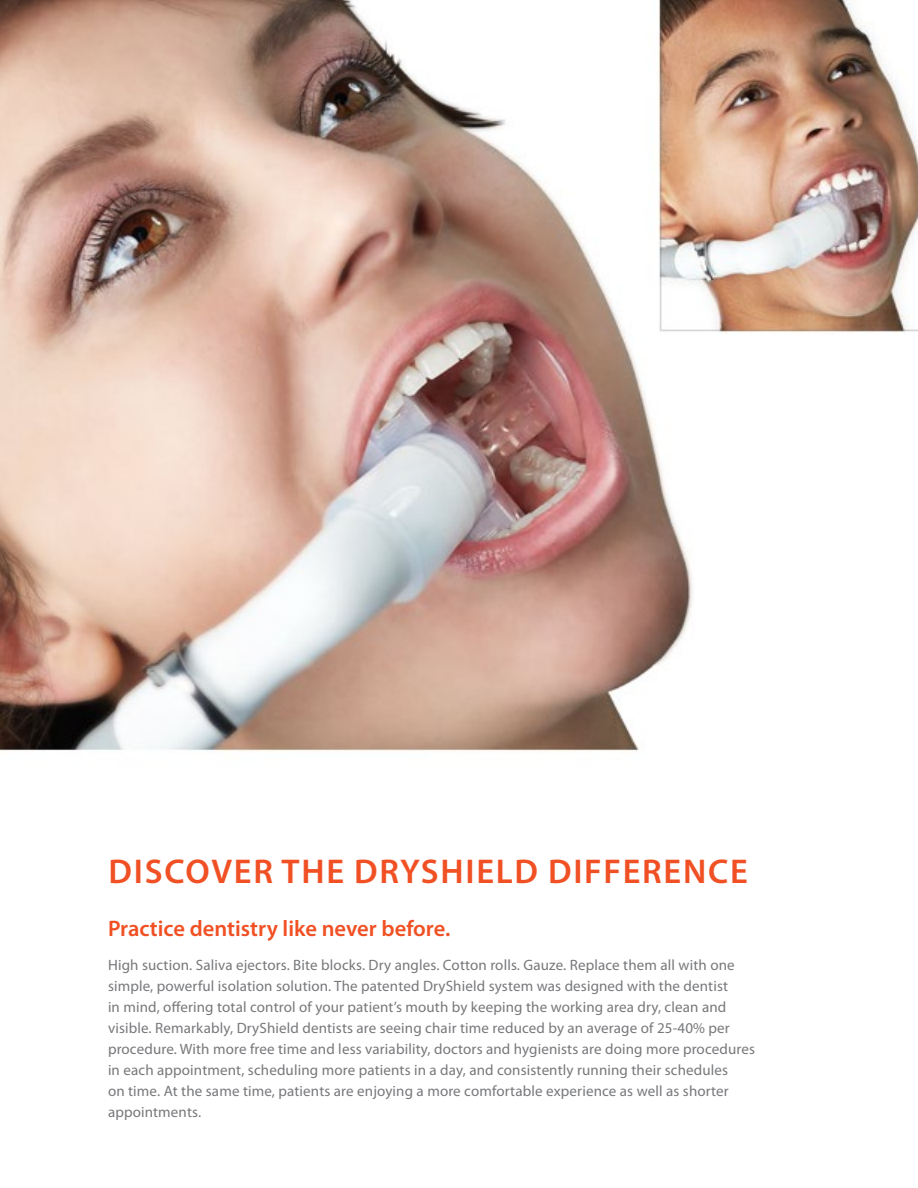
<style>
.page{position:relative;width:918px;height:1188px;background:#fff}
.page>*{position:absolute;margin:0;border:0;box-sizing:border-box;transform-origin:0 0}
.t1{font:600 34.5px "Myriad Pro";letter-spacing:.05em;color:#f05023}
.t2{font:600 22.5px "Myriad Pro";color:#f05023}
.t3{font:15px/21px "Myriad Pro";letter-spacing:.01em;color:#77787b}
</style>
<div class="page">
<img style="left:0;top:0;width:918px;height:752px">
<h1 class="t1" style="left:109px;top:852px;width:641px">DISCOVER THE DRYSHIELD DIFFERENCE</h1>
<h2 class="t2" style="left:108px;top:916px;width:344px">Practice dentistry like never before.</h2>
<p class="t3" style="left:108px;top:955px;width:648px">High suction. Saliva ejectors. Bite blocks. Dry angles. Cotton rolls. Gauze. Replace them all with one simple, powerful isolation solution. The patented DryShield system was designed with the dentist<br>in mind, offering total control of your patient’s mouth by keeping the working area dry, clean and visible. Remarkably, DryShield dentists are seeing chair time reduced by an average of 25-40% per procedure. With more free time and less variability, doctors and hygienists are doing more procedures in each appointment, scheduling more patients in a day, and consistently running their schedules<br>on time. At the same time, patients are enjoying a more comfortable experience as well as shorter appointments.</p>
</div>
